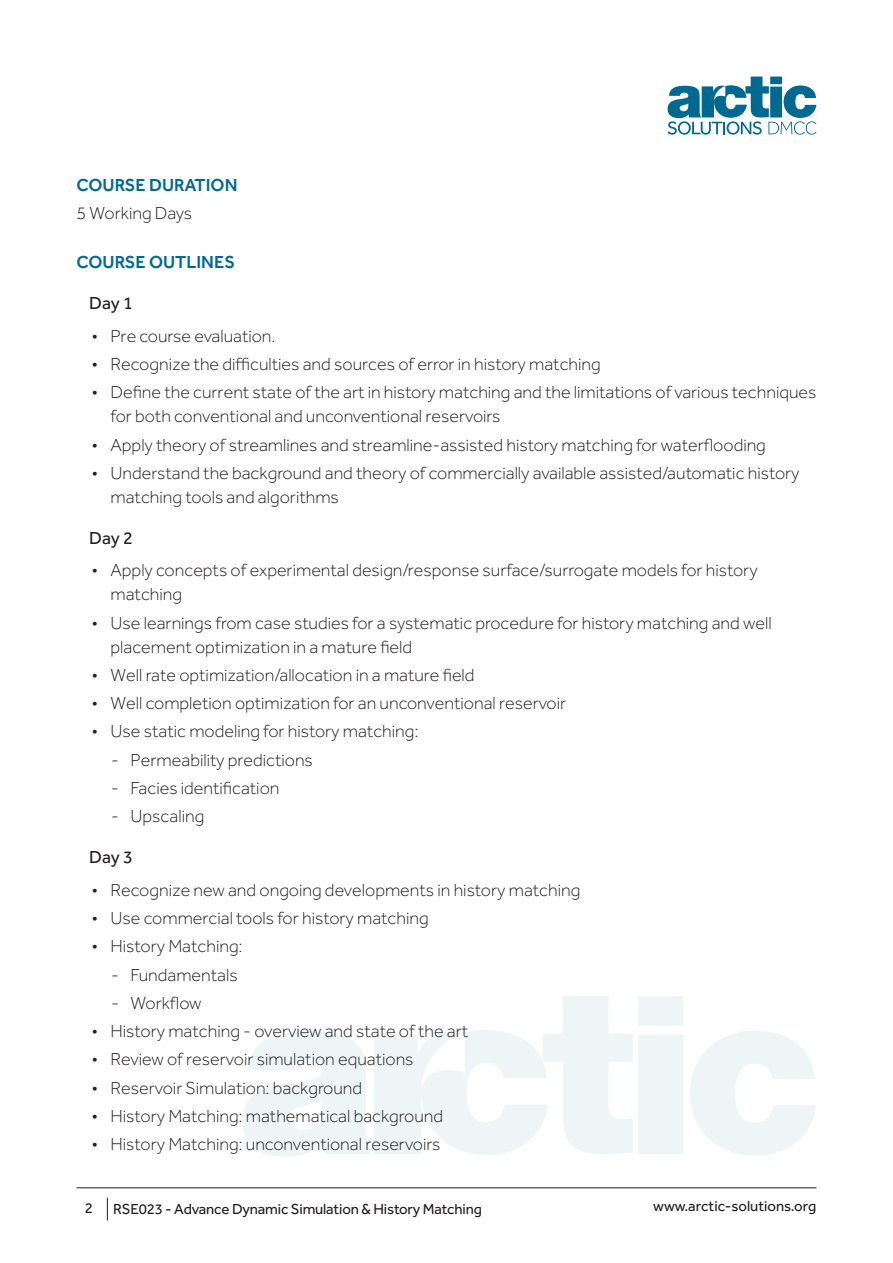
<style>
.page{position:relative;width:893px;height:1263px;background:#fff}
.page>*{position:absolute;margin:0;border:0;box-sizing:border-box;transform-origin:0 0}
.Normal_-_Course_Outl{font:300 18px/24px "Effra";color:#231f20}
.Heading_-_Course_Out{font:500 18px "Effra";color:#006991}
.List_Head{font:18px "Effra";letter-spacing:-.01em;color:#231f20}
.t1{font:15px "Effra";letter-spacing:-.01em;color:#231f20}
</style>
<div class="page">
<hr style="left:77px;top:1187px;width:739px;height:1px;background:#231f20">
<svg style="left:107px;top:1198px;width:1px;height:22px"></svg>
<svg style="left:668px;top:77px;width:148px;height:58px"></svg>
<svg style="left:690px;top:1031px;width:126px;height:125px"></svg>
<svg style="left:243px;top:996px;width:440px;height:161px"></svg>
<p class="Heading_-_Course_Out" style="left:77px;top:174px;width:162px">COURSE DURATION</p>
<p class="Normal_-_Course_Outl" style="left:77px;top:201px;width:117px">5 Working Days</p>
<p class="Heading_-_Course_Out" style="left:77px;top:252px;width:160px">COURSE OUTLINES</p>
<p class="List_Head" style="left:89px;top:293px;width:45px">Day 1</p>
<p class="Normal_-_Course_Outl" style="left:92px;top:324px;width:185px">• Pre course evaluation.</p>
<p class="Normal_-_Course_Outl" style="left:92px;top:352px;width:511px">• Recognize the difficulties and sources of error in history matching</p>
<p class="Normal_-_Course_Outl" style="left:111px;top:380px;width:707px;text-indent:-19px">• Define the current state of the art in history matching and the limitations of various techniques for both conventional and unconventional reservoirs</p>
<p class="Normal_-_Course_Outl" style="left:92px;top:433px;width:676px">• Apply theory of streamlines and streamline-assisted history matching for waterflooding</p>
<p class="Normal_-_Course_Outl" style="left:111px;top:461px;width:690px;text-indent:-19px">• Understand the background and theory of commercially available assisted/automatic history matching tools and algorithms</p>
<p class="List_Head" style="left:89px;top:527px;width:45px">Day 2</p>
<p class="Normal_-_Course_Outl" style="left:111px;top:558px;width:649px;text-indent:-19px">• Apply concepts of experimental design/response surface/surrogate models for history matching</p>
<p class="Normal_-_Course_Outl" style="left:111px;top:611px;width:663px;text-indent:-19px">• Use learnings from case studies for a systematic procedure for history matching and well placement optimization in a mature field</p>
<p class="Normal_-_Course_Outl" style="left:92px;top:663px;width:384px">• Well rate optimization/allocation in a mature field</p>
<p class="Normal_-_Course_Outl" style="left:92px;top:691px;width:476px">• Well completion optimization for an unconventional reservoir</p>
<p class="Normal_-_Course_Outl" style="left:92px;top:719px;width:328px">• Use static modeling for history matching:</p>
<p class="Normal_-_Course_Outl" style="left:111px;top:748px;width:203px">- Permeability predictions</p>
<p class="Normal_-_Course_Outl" style="left:111px;top:776px;width:170px">- Facies identification</p>
<p class="Normal_-_Course_Outl" style="left:111px;top:804px;width:95px">- Upscaling</p>
<p class="List_Head" style="left:89px;top:847px;width:45px">Day 3</p>
<p class="Normal_-_Course_Outl" style="left:92px;top:878px;width:490px">• Recognize new and ongoing developments in history matching</p>
<p class="Normal_-_Course_Outl" style="left:92px;top:906px;width:339px">• Use commercial tools for history matching</p>
<p class="Normal_-_Course_Outl" style="left:92px;top:934px;width:152px">• History Matching:</p>
<p class="Normal_-_Course_Outl" style="left:111px;top:962px;width:128px">- Fundamentals</p>
<p class="Normal_-_Course_Outl" style="left:111px;top:991px;width:92px">- Workflow</p>
<p class="Normal_-_Course_Outl" style="left:92px;top:1019px;width:378px">• History matching - overview and state of the art</p>
<p class="Normal_-_Course_Outl" style="left:92px;top:1047px;width:323px">• Review of reservoir simulation equations</p>
<p class="Normal_-_Course_Outl" style="left:92px;top:1075px;width:272px">• Reservoir Simulation: background</p>
<p class="Normal_-_Course_Outl" style="left:92px;top:1104px;width:353px">• History Matching: mathematical background</p>
<p class="Normal_-_Course_Outl" style="left:92px;top:1132px;width:350px">• History Matching: unconventional reservoirs</p>
<p class="t1" style="left:85px;top:1199px;width:10px">2</p>
<p class="t1" style="left:113px;top:1200px;width:370px">RSE023 - Advance Dynamic Simulation &amp; History Matching</p>
<p class="t1" style="left:653px;top:1198px;width:165px">www.arctic-solutions.org</p>
</div>
